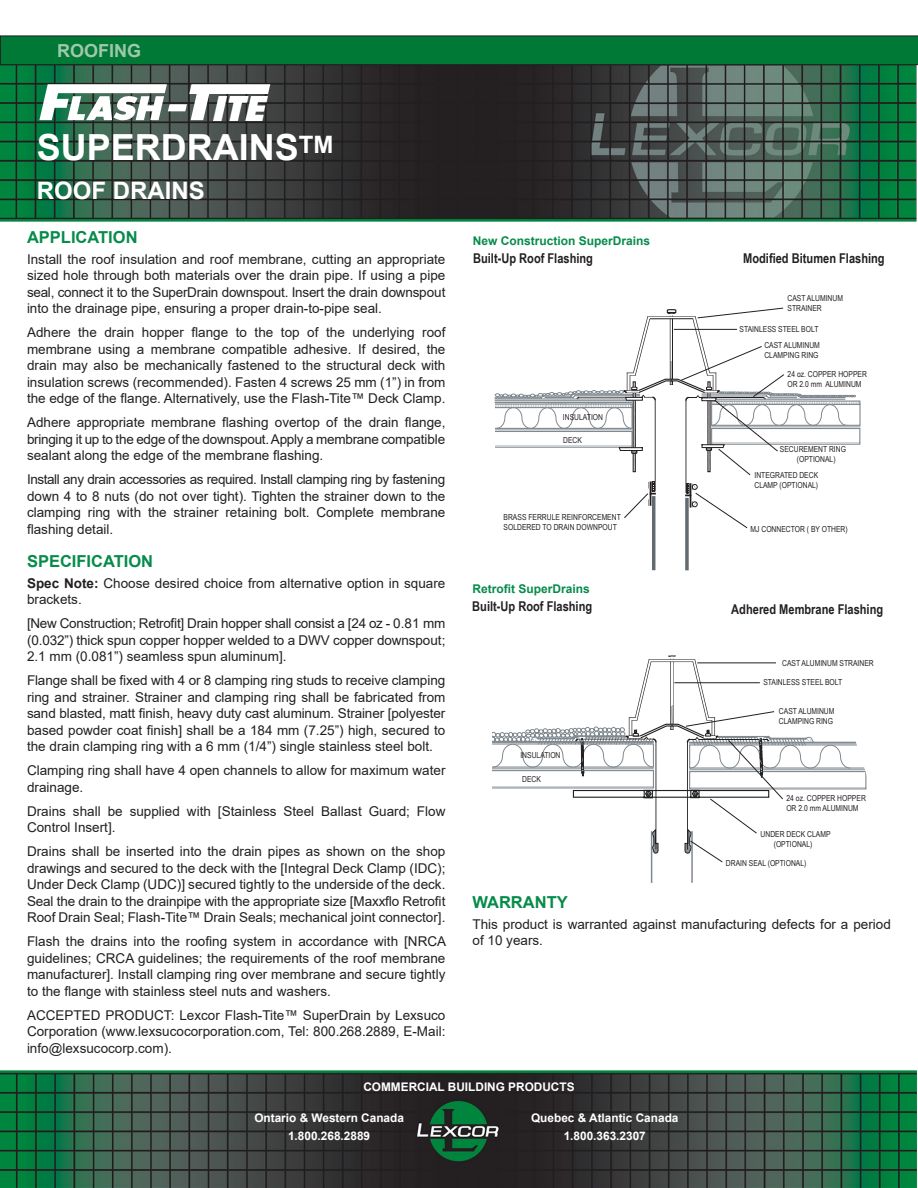
<style>
.page{position:relative;width:918px;height:1188px;background:#fff}
.page>*{position:absolute;margin:0;border:0;box-sizing:border-box;transform-origin:0 0}
.t1{font:700 36px "Arial";color:#fff}
.t2{font:700 24px "Arial";color:#fff}
.t3{font:700 18px "Arial";color:#9fc8aa}
.t4{font:700 16.5px "Arial";color:#068b4a}
.t5{font:13.5px/16.5px "Arial";color:#231f20;text-align:justify}
.t6{font:700 13.5px "Arial Narrow";color:#231f20}
.t7{font:700 12px "Arial";color:#068b4a}
.t8{font:700 11.85px "Arial";color:#fff}
.t9{font:8.25px "Arial Narrow";color:#231f20}
.s1{font-weight:700}
</style>
<div class="page">
<img style="left:0;top:35px;width:917px;height:1153px">
<svg style="left:0;top:36px;width:918px;height:29px;background:#017334"></svg>
<svg style="left:39px;top:84px;width:231px;height:36px"></svg>
<img style="left:214px;top:96px;width:54px;height:24px">
<div style="left:468px;top:380px;width:27px;height:76px;background:#fff"></div>
<svg style="left:477px;top:309px;width:384px;height:199px"></svg>
<hr style="left:651px;top:831px;width:1px;height:52px;background:#80898f">
<hr style="left:691px;top:831px;width:2px;height:52px;background:#80898f">
<svg style="left:476px;top:656px;width:400px;height:200px"></svg>
<div style="left:464px;top:722px;width:28px;height:77px;background:#fff"></div>
<svg style="left:623px;top:307px;width:162px;height:556px"></svg>
<hr style="left:650px;top:318px;width:43px;height:1px;background:#231f20">
<p class="t3" style="left:57px;top:38px;width:86px">ROOFING</p>
<p class="t1" style="left:37px;top:122px;width:298px">SUPERDRAINS<sup>TM</sup></p>
<p class="t2" style="left:37px;top:174px;width:169px">ROOF DRAINS</p>
<p class="t4" style="left:27px;top:225px;width:112px">APPLICATION</p>
<p class="t5" style="left:27px;top:251px;width:420px">Install the roof insulation and roof membrane, cutting an appropriate sized hole through both materials over the drain pipe. If using a pipe seal, connect it to the SuperDrain downspout. Insert the drain downspout into the drainage pipe, ensuring a proper drain-to-pipe seal.</p>
<p class="t5" style="left:27px;top:324px;width:420px">Adhere the drain hopper flange to the top of the underlying roof membrane using a membrane compatible adhesive. If desired, the drain may also be mechanically fastened to the structural deck with insulation screws (recommended). Fasten 4 screws 25 mm (1”) in from the edge of the flange. Alternatively, use the Flash-Tite™ Deck Clamp.</p>
<p class="t5" style="left:27px;top:414px;width:420px">Adhere appropriate membrane flashing overtop of the drain flange, bringing it up to the edge of the downspout. Apply a membrane compatible sealant along the edge of the membrane flashing.</p>
<p class="t5" style="left:27px;top:471px;width:420px">Install any drain accessories as required. Install clamping ring by fastening down 4 to 8 nuts (do not over tight). Tighten the strainer down to the clamping ring with the strainer retaining bolt. Complete membrane flashing detail.</p>
<p class="t4" style="left:27px;top:549px;width:128px">SPECIFICATION</p>
<p class="t5" style="left:27px;top:575px;width:420px"><span class="s1">Spec Note:</span> Choose desired choice from alternative option in square brackets.</p>
<p class="t5" style="left:27px;top:615px;width:420px">[New Construction; Retrofit] Drain hopper shall consist a [24 oz - 0.81 mm (0.032”) thick spun copper hopper welded to a DWV copper downspout; 2.1 mm (0.081”) seamless spun aluminum].</p>
<p class="t5" style="left:27px;top:672px;width:420px">Flange shall be fixed with 4 or 8 clamping ring studs to receive clamping ring and strainer. Strainer and clamping ring shall be fabricated from sand blasted, matt finish, heavy duty cast aluminum. Strainer [polyester based powder coat finish] shall be a 184 mm (7.25”) high, secured to the drain clamping ring with a 6 mm (1/4”) single stainless steel bolt.</p>
<p class="t5" style="left:27px;top:762px;width:420px">Clamping ring shall have 4 open channels to allow for maximum water drainage.</p>
<p class="t5" style="left:27px;top:803px;width:420px">Drains shall be supplied with [Stainless Steel Ballast Guard; Flow<br>Control Insert].</p>
<p class="t5" style="left:27px;top:843px;width:420px">Drains shall be inserted into the drain pipes as shown on the shop drawings and secured to the deck with the [Integral Deck Clamp (IDC); Under Deck Clamp (UDC)] secured tightly to the underside of the deck.<br>Seal the drain to the drainpipe with the appropriate size [Maxxflo Retrofit Roof Drain Seal; Flash-Tite™ Drain Seals; mechanical joint connector].</p>
<p class="t5" style="left:27px;top:933px;width:421px">Flash the drains into the roofing system in accordance with [NRCA guidelines; CRCA guidelines; the requirements of the roof membrane manufacturer]. Install clamping ring over membrane and secure tightly to the flange with stainless steel nuts and washers.</p>
<p class="t5" style="left:27px;top:1007px;width:420px">ACCEPTED PRODUCT: Lexcor Flash-Tite™ SuperDrain by Lexsuco Corporation (www.lexsucocorporation.com, Tel: 800.268.2889, E-Mail: info@lexsucocorp.com).</p>
<p class="t7" style="left:473px;top:232px;width:179px">New Construction SuperDrains</p>
<p class="t6" style="left:473px;top:248px;width:121px">Built-Up Roof Flashing</p>
<p class="t6" style="left:743px;top:248px;width:143px">Modified Bitumen Flashing</p>
<p class="t9" style="left:788px;top:292px;width:57px">CAST ALUMINUM</p>
<p class="t9" style="left:788px;top:302px;width:36px">STRAINER</p>
<p class="t9" style="left:740px;top:323px;width:80px">STAINLESS STEEL BOLT</p>
<p class="t9" style="left:764px;top:339px;width:57px">CAST ALUMINUM</p>
<p class="t9" style="left:764px;top:349px;width:56px">CLAMPING RING</p>
<p class="t9" style="left:563px;top:411px;width:42px">INSULATION</p>
<p class="t9" style="left:563px;top:434px;width:20px">DECK</p>
<p class="t9" style="left:504px;top:511px;width:119px">BRASS FERRULE REINFORCEMENT</p>
<p class="t9" style="left:504px;top:521px;width:115px">SOLDERED TO DRAIN DOWNPOUT</p>
<p class="t7" style="left:472px;top:580px;width:119px">Retrofit SuperDrains</p>
<p class="t6" style="left:472px;top:597px;width:121px">Built-Up Roof Flashing</p>
<p class="t9" style="left:520px;top:749px;width:42px">INSULATION</p>
<p class="t9" style="left:522px;top:773px;width:20px">DECK</p>
<p class="t9" style="left:788px;top:368px;width:81px">24 oz. COPPER HOPPER</p>
<p class="t9" style="left:787px;top:378px;width:76px">OR 2.0 mm ALUMINUM</p>
<p class="t9" style="left:780px;top:444px;width:68px">SECUREMENT RING</p>
<p class="t9" style="left:797px;top:453px;width:40px">(OPTIONAL)</p>
<p class="t9" style="left:754px;top:469px;width:65px">INTEGRATED DECK</p>
<p class="t9" style="left:754px;top:479px;width:65px">CLAMP (OPTIONAL)</p>
<p class="t9" style="left:751px;top:523px;width:99px">MJ CONNECTOR ( BY OTHER)</p>
<p class="t6" style="left:731px;top:599px;width:153px">Adhered Membrane Flashing</p>
<p class="t9" style="left:782px;top:657px;width:93px">CAST ALUMINUM STRAINER</p>
<p class="t9" style="left:763px;top:676px;width:80px">STAINLESS STEEL BOLT</p>
<p class="t9" style="left:779px;top:705px;width:57px">CAST ALUMINUM</p>
<p class="t9" style="left:779px;top:715px;width:56px">CLAMPING RING</p>
<p class="t9" style="left:787px;top:793px;width:81px">24 oz. COPPER HOPPER</p>
<p class="t9" style="left:786px;top:802px;width:74px">OR 2.0 mm ALUMINUM</p>
<p class="t9" style="left:761px;top:828px;width:71px">UNDER DECK CLAMP</p>
<p class="t9" style="left:774px;top:838px;width:40px">(OPTIONAL)</p>
<p class="t9" style="left:726px;top:857px;width:82px">DRAIN SEAL (OPTIONAL)</p>
<p class="t4" style="left:472px;top:890px;width:97px">WARRANTY</p>
<p class="t5" style="left:472px;top:916px;width:420px">This product is warranted against manufacturing defects for a period of 10 years.</p>
<p class="t8" style="left:363px;top:1078px;width:213px">COMMERCIAL BUILDING PRODUCTS</p>
<p class="t8" style="left:254px;top:1110px;width:151px">Ontario &amp; Western Canada</p>
<p class="t8" style="left:288px;top:1128px;width:84px">1.800.268.2889</p>
<p class="t8" style="left:531px;top:1110px;width:149px">Quebec &amp; Atlantic Canada</p>
<p class="t8" style="left:564px;top:1128px;width:84px">1.800.363.2307</p>
</div>
